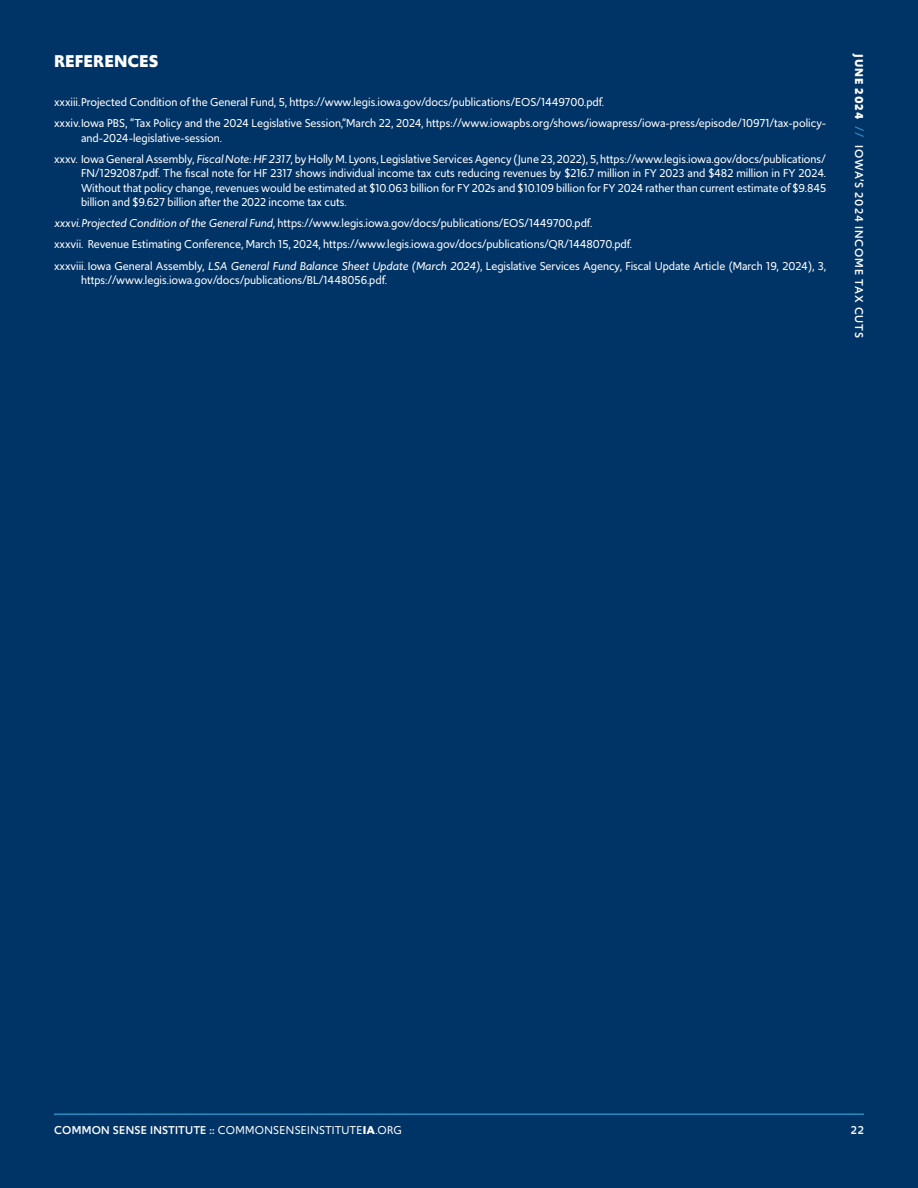
<style>
.page{position:relative;width:918px;height:1188px;background:#036}
.page>*{position:absolute;margin:0;border:0;box-sizing:border-box;transform-origin:0 0}
.t1{font:700 18px "Upgrade";color:#fff}
.t2{font:12px/14.4px "Upgrade";color:#fff}
.t3{font:12px "Upgrade";letter-spacing:.025em;color:#fff}
.t4{font:500 12px "Upgrade";letter-spacing:.075em;color:#fff}
.s1{font-style:italic}
.s2{font-weight:700}
.s3{color:#298dc2}
.s4{font-weight:500}
</style>
<div class="page">
<hr style="left:54px;top:1113px;width:810px;height:2px;background:#298dc2">
<p class="t1" style="left:54px;top:50px;width:106px">REFERENCES</p>
<p class="t2" style="left:54px;top:95px;width:552px">xxxiii.Projected Condition of the General Fund, 5, https://www.legis.iowa.gov/docs/publications/EOS/1449700.pdf.</p>
<p class="t2" style="left:81px;top:116px;width:747px;text-indent:-27px">xxxiv.Iowa PBS, “Tax Policy and the 2024 Legislative Session,”March 22, 2024, https://www.iowapbs.org/shows/iowapress/iowa-press/episode/10971/tax-policy&shy;and-2024-legislative-session.</p>
<p class="t2" style="left:81px;top:152px;width:747px;text-align:justify;text-indent:-27px">xxxv. Iowa General Assembly, <span class="s1">Fiscal Note: HF 2317</span>, by Holly M. Lyons, Legislative Services Agency (June 23, 2022), 5, https://www.legis.iowa.gov/docs/publications/ FN/1292087.pdf. The fiscal note for HF 2317 shows individual income tax cuts reducing revenues by $216.7 million in FY 2023 and $482 million in FY 2024.<br>Without that policy change, revenues would be estimated at $10.063 billion for FY 202s and $10.109 billion for FY 2024 rather than current estimate of $9.845 billion and $9.627 billion after the 2022 income tax cuts.</p>
<p class="t2" style="left:54px;top:216px;width:540px"><span class="s1">xxxvi.Projected Condition of the General Fund</span>, https://www.legis.iowa.gov/docs/publications/EOS/1449700.pdf.</p>
<p class="t2" style="left:54px;top:237px;width:580px">xxxvii. Revenue Estimating Conference, March 15, 2024, https://www.legis.iowa.gov/docs/publications/QR/1448070.pdf.</p>
<p class="t2" style="left:81px;top:258px;width:747px;text-indent:-27px">xxxviii. Iowa General Assembly, <span class="s1">LSA General Fund Balance Sheet Update (March 2024)</span>, Legislative Services Agency, Fiscal Update Article (March 19, 2024), 3, https://www.legis.iowa.gov/docs/publications/BL/1448056.pdf.</p>
<p class="t4" style="left:867px;top:54px;width:285px;rotate:90deg"><span class="s2">JUNE 2024</span> <span class="s3">//</span> IOWA’S 2024 INCOME TAX CUTS</p>
<p class="t3" style="left:54px;top:1122px;width:349px"><span class="s4">COMMON SENSE INSTITUTE ::</span> COMMONSENSEINSTITUTE<span class="s2">IA</span>.ORG</p>
<p class="t4" style="left:851px;top:1122px;width:15px">22</p>
</div>
